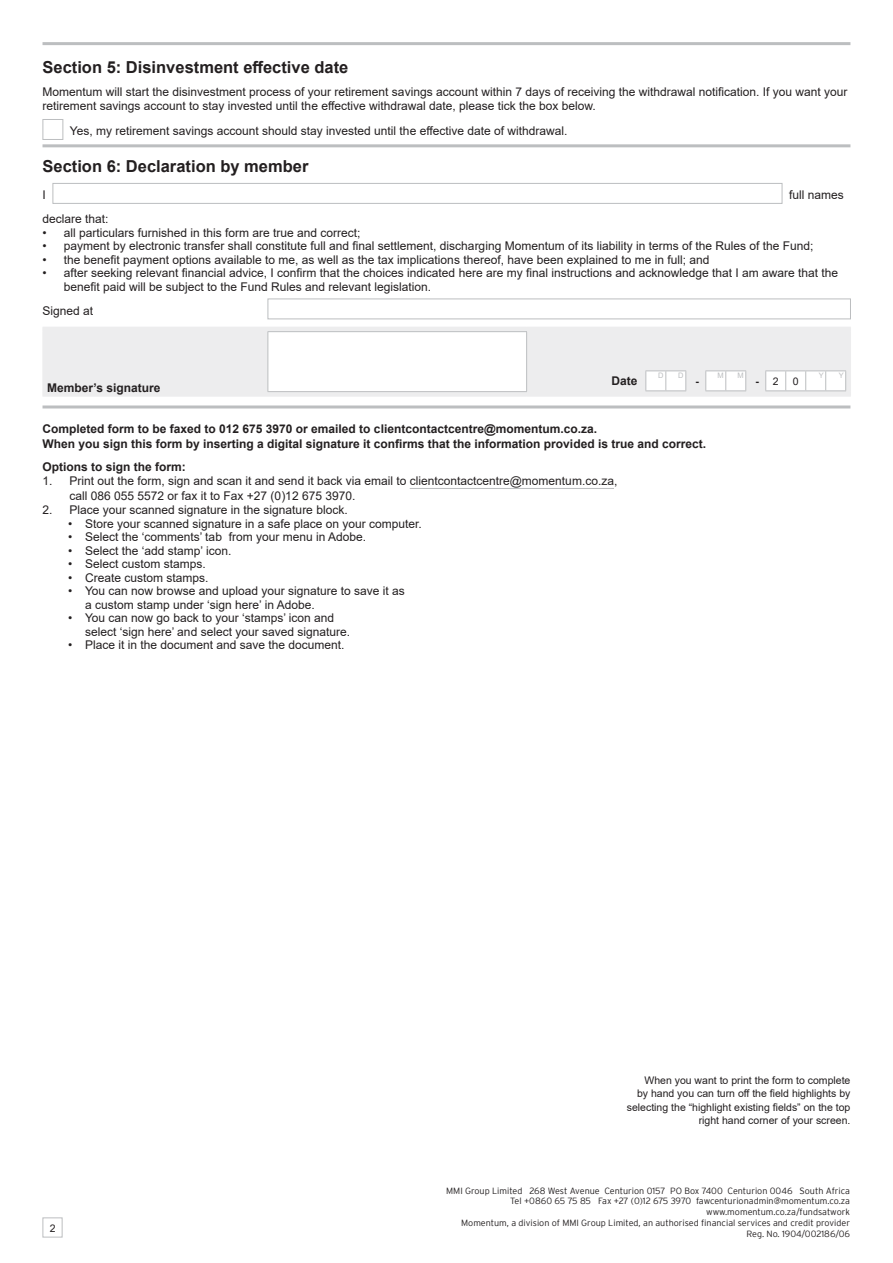
<style>
.page{position:relative;width:893px;height:1263px;background:#fff}
.page>*{position:absolute;margin:0;border:0;box-sizing:border-box;transform-origin:0 0}
.Section_heading{font:700 16.5px "Arial";color:#231f20}
.body_copy{font:12px/13.5px "Arial";color:#231f20}
.t1{font:700 12px "Arial";color:#231f20}
.T_numbers{font:10.5px/13.5px "Arial";color:#231f20;text-align:right}
.t2{font:700 10.5px "Arial";color:#231f20}
.Footer_2{font:300 9px/10.8px "Interstate";color:#231f20;text-align:right}
.t3{font:7.5px "Arial";color:#bcbec0}
</style>
<div class="page">
<hr style="left:410px;top:488px;width:204px;height:1px;background:#bcbec0">
<hr style="left:43px;top:42px;width:807px;height:3px;background:#bcbec0">
<div style="left:43px;top:119px;width:20px;height:21px;border:1px solid #bcbec0"></div>
<hr style="left:43px;top:144px;width:807px;height:3px;background:#bcbec0">
<div style="left:53px;top:183px;width:729px;height:21px;border:1px solid #bcbec0"></div>
<div style="left:268px;top:299px;width:583px;height:20px;border:1px solid #bcbec0"></div>
<div style="left:44px;top:328px;width:806px;height:68px;background:#ededee"></div>
<div style="left:268px;top:332px;width:259px;height:60px;background:#fff"></div>
<hr style="left:43px;top:327px;width:225px;height:1px;background:#ededee">
<hr style="left:43px;top:332px;width:1px;height:60px;background:#ededee">
<hr style="left:43px;top:396px;width:225px;height:1px;background:#ededee">
<hr style="left:268px;top:327px;width:259px;height:1px;background:#ededee">
<hr style="left:527px;top:327px;width:324px;height:1px;background:#ededee">
<hr style="left:527px;top:331px;width:324px;height:1px;background:#ededee">
<hr style="left:850px;top:332px;width:1px;height:59px;background:#ededee">
<hr style="left:527px;top:391px;width:324px;height:1px;background:#ededee">
<hr style="left:268px;top:396px;width:259px;height:1px;background:#ededee">
<hr style="left:527px;top:396px;width:324px;height:1px;background:#ededee">
<hr style="left:267px;top:331px;width:260px;height:1px;background:#bcbec0">
<hr style="left:267px;top:332px;width:1px;height:59px;background:#bcbec0">
<hr style="left:526px;top:332px;width:1px;height:59px;background:#bcbec0">
<hr style="left:267px;top:391px;width:260px;height:1px;background:#bcbec0">
<svg style="left:645px;top:370px;width:206px;height:26px"></svg>
<hr style="left:43px;top:405px;width:807px;height:3px;background:#bcbec0">
<div style="left:43px;top:1217px;width:20px;height:20px;background:#fff;border:1px solid #bcbec0"></div>
<p class="Section_heading" style="left:43px;top:56px;width:307px">Section 5: Disinvestment effective date</p>
<p class="body_copy" style="left:43px;top:85px;width:806px;line-height:14.4px">Momentum will start the disinvestment process of your retirement savings account within 7 days of receiving the withdrawal notification. If you want your retirement savings account to stay invested until the effective withdrawal date, please tick the box below.</p>
<p class="body_copy" style="left:70px;top:124px;width:499px">Yes, my retirement savings account should stay invested until the effective date of withdrawal.</p>
<p class="Section_heading" style="left:43px;top:155px;width:267px">Section 6: Declaration by member</p>
<p class="body_copy" style="left:43px;top:188px;width:5px">I</p>
<p class="body_copy" style="left:789px;top:188px;width:56px">full names</p>
<p class="body_copy" style="left:43px;top:212px;width:68px">declare that:</p>
<p class="body_copy" style="left:43px;top:226px;width:320px">• all particulars furnished in this form are true and correct;</p>
<p class="body_copy" style="left:43px;top:239px;width:772px">• payment by electronic transfer shall constitute full and final settlement, discharging Momentum of its liability in terms of the Rules of the Fund;</p>
<p class="body_copy" style="left:43px;top:253px;width:668px">• the benefit payment options available to me, as well as the tax implications thereof, have been explained to me in full; and</p>
<p class="body_copy" style="left:64px;top:266px;width:776px;text-indent:-21px">• after seeking relevant financial advice, I confirm that the choices indicated here are my final instructions and acknowledge that I am aware that the benefit paid will be subject to the Fund Rules and relevant legislation.</p>
<p class="body_copy" style="left:43px;top:304px;width:52px">Signed at</p>
<p class="t1" style="left:47px;top:379px;width:115px">Member’s signature</p>
<p class="t1" style="left:611px;top:373px;width:28px">Date</p>
<p class="t3" style="left:658px;top:371px;width:7px">D</p>
<p class="t3" style="left:678px;top:371px;width:7px">D</p>
<p class="t2" style="left:695px;top:374px;width:5px">-</p>
<p class="t1" style="left:43px;top:421px;width:556px">Completed form to be faxed to 012 675 3970 or emailed to clientcontactcentre@momentum.co.za.</p>
<p class="t1" style="left:43px;top:435px;width:665px">When you sign this form by inserting a digital signature it confirms that the information provided is true and correct.</p>
<p class="t1" style="left:43px;top:458px;width:145px">Options to sign the form:</p>
<p class="body_copy" style="left:70px;top:474px;width:549px;line-height:14.4px;text-indent:-27px">1. Print out the form, sign and scan it and send it back via email to clientcontactcentre@momentum.co.za, call 086 055 5572 or fax it to Fax +27 (0)12 675 3970.</p>
<p class="body_copy" style="left:43px;top:503px;width:307px">2. Place your scanned signature in the signature block.</p>
<p class="body_copy" style="left:68px;top:517px;width:355px">• Store your scanned signature in a safe place on your computer.</p>
<p class="body_copy" style="left:68px;top:530px;width:300px">• Select the ‘comments’ tab from your menu in Adobe.</p>
<p class="body_copy" style="left:68px;top:544px;width:165px">• Select the ‘add stamp’ icon.</p>
<p class="body_copy" style="left:68px;top:557px;width:139px">• Select custom stamps.</p>
<p class="body_copy" style="left:68px;top:571px;width:142px">• Create custom stamps.</p>
<p class="body_copy" style="left:85px;top:584px;width:321px;text-indent:-17px">• You can now browse and upload your signature to save it as a custom stamp under ‘sign here’ in Adobe.</p>
<p class="body_copy" style="left:85px;top:611px;width:267px;text-indent:-17px">• You can now go back to your ‘stamps’ icon and select ‘sign here’ and select your saved signature.</p>
<p class="body_copy" style="left:68px;top:638px;width:278px">• Place it in the document and save the document.</p>
<p class="t3" style="left:717px;top:371px;width:8px">M</p>
<p class="t3" style="left:737px;top:371px;width:8px">M</p>
<p class="t2" style="left:755px;top:374px;width:5px">-</p>
<p class="T_numbers" style="left:773px;top:374px;width:7px">2</p>
<p class="T_numbers" style="left:793px;top:374px;width:7px">0</p>
<p class="t3" style="left:819px;top:371px;width:7px">Y</p>
<p class="t3" style="left:839px;top:371px;width:7px">Y</p>
<p class="T_numbers" style="left:50px;top:1221px;width:7px">2</p>
<p class="T_numbers" style="left:627px;top:1073px;width:225px">When you want to print the form to complete<br>by hand you can turn off the field highlights by selecting the “highlight existing fields” on the top right hand corner of your screen.</p>
<p class="Footer_2" style="left:446px;top:1185px;width:405px">MMI Group Limited 268 West Avenue Centurion 0157 PO Box 7400 Centurion 0046 South Africa</p>
<p class="Footer_2" style="left:510px;top:1196px;width:341px">Tel +0860 65 75 85 Fax +27 (0)12 675 3970 fawcenturionadmin@momentum.co.za www.momentum.co.za/fundsatwork</p>
<p class="Footer_2" style="left:461px;top:1217px;width:390px">Momentum, a division of MMI Group Limited, an authorised financial services and credit provider</p>
<p class="Footer_2" style="left:746px;top:1228px;width:105px">Reg. No. 1904/002186/06</p>
</div>
